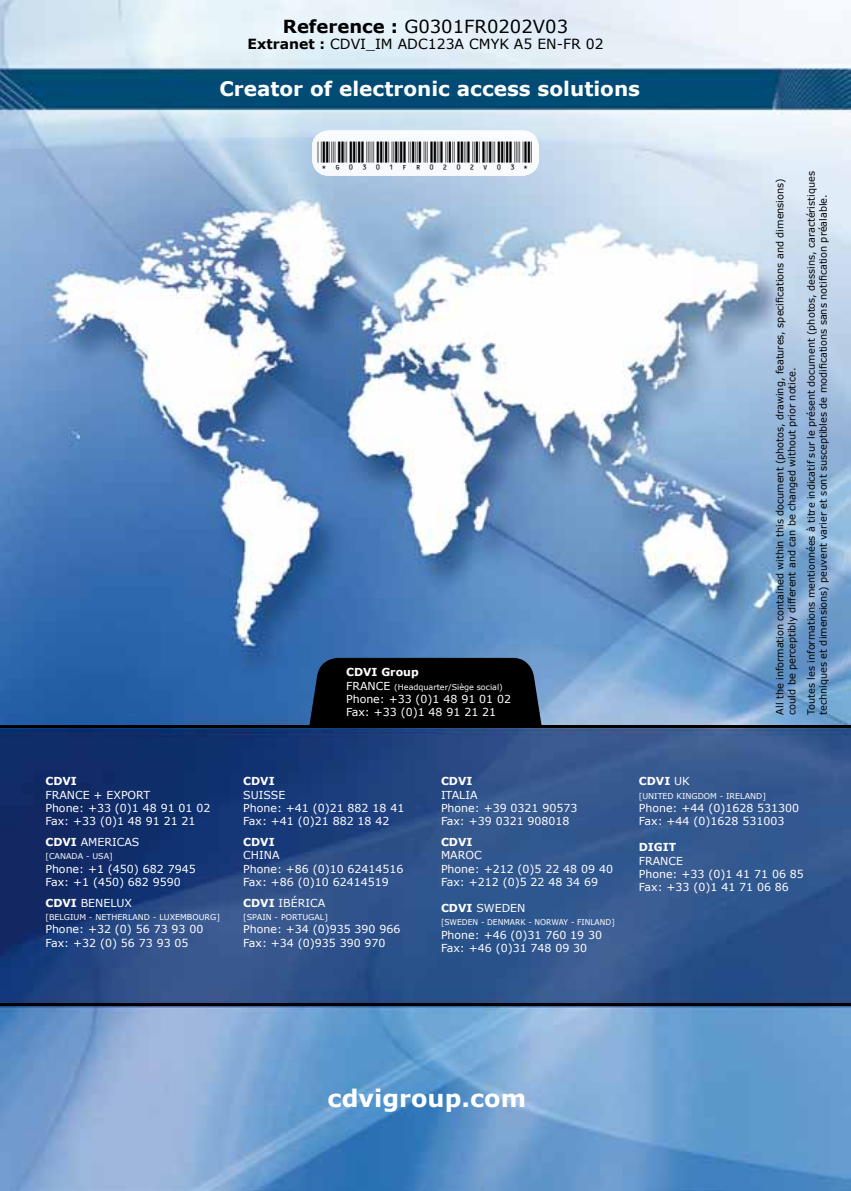
<style>
.page{position:relative;width:851px;height:1191px;background:#fff}
.page>*{position:absolute;margin:0;border:0;box-sizing:border-box;transform-origin:0 0}
.t1{font:28px "C39 Hr P24 Dm Tt";color:#000}
.t2{font:700 24px "Verdana";color:#fff}
.t3{font:700 20px "Verdana";color:#fff}
.t4{font:18px "Verdana";color:#000}
.t5{font:14px "Verdana";color:#000}
.t6{font:11px/13.2px "Verdana";color:#fff}
.t7{font:700 11px "Verdana";color:#fff}
.t8{font:10px/12px "Verdana";color:#000}
.t9{font:8px "Verdana";color:#fff}
.t10{font:8px "Verdana";color:#fff;scale:.95 1}
.s1{font-weight:700}
.s2{font-size:11px}
.s3{font-weight:400}
</style>
<div class="page">
<img style="left:0;top:0;width:850px;height:1191px">
<div style="left:309px;top:658px;width:232px;height:68px;background:#000"></div>
<hr style="left:0;top:726px;width:850px;height:2px;background:#000">
<hr style="left:0;top:1003px;width:850px;height:2px;background:#000">
<img style="left:312px;top:130px;width:227px;height:46px">
<h3 class="t4" style="left:283px;top:14px;width:287px"><span class="s1">Reference :</span> G0301FR0202V03</h3>
<p class="t5" style="left:247px;top:35px;width:357px"><span class="s1">Extranet :</span> CDVI_IM ADC123A CMYK A5 EN-FR 02</p>
<h3 class="t3" style="left:219px;top:76px;width:422px">Creator of electronic access solutions</h3>
<h1 class="t1" style="left:318px;top:142px;width:217px">*G0301FR0202V03*</h1>
<p class="t7" style="left:346px;top:665px;width:74px">CDVI Group</p>
<p class="t9" style="left:346px;top:681px;width:158px"><span class="s2">FRANCE</span> (Headquarter/Siège social)</p>
<p class="t6" style="left:346px;top:691px;width:166px">Phone: +33 (0)1 48 91 01 02<br>Fax: +33 (0)1 48 91 21 21</p>
<p class="t8" style="left:773px;top:714px;width:538px;rotate:-90deg">All the information contained within this document (photos, drawing, features, specifications and dimensions) could be perceptibly different and can be changed without prior notice.</p>
<p class="t8" style="left:804px;top:714px;width:545px;rotate:-90deg">Toutes les informations mentionnées à titre indicatif sur le présent document (photos, dessins, caractéristiques techniques et dimensions) peuvent varier et sont susceptibles de modifications sans notification préalable.</p>
<p class="t7" style="left:45px;top:774px;width:33px">CDVI</p>
<p class="t6" style="left:45px;top:787px;width:166px">FRANCE + EXPORT<br>Phone: +33 (0)1 48 91 01 02<br>Fax: +33 (0)1 48 91 21 21</p>
<p class="t6" style="left:45px;top:835px;width:96px"><span class="s1">CDVI</span> AMERICAS</p>
<p class="t9" style="left:45px;top:851px;width:69px">[CANADA - USA]</p>
<p class="t6" style="left:45px;top:861px;width:152px">Phone: +1 (450) 682 7945<br>Fax: +1 (450) 682 9590</p>
<p class="t6" style="left:45px;top:896px;width:88px"><span class="s1">CDVI</span> BENELUX</p>
<p class="t9" style="left:45px;top:912px;width:176px">[BELGIUM - NETHERLAND - LUXEMBOURG]</p>
<p class="t6" style="left:45px;top:922px;width:159px">Phone: +32 (0) 56 73 93 00<br>Fax: +32 (0) 56 73 93 05</p>
<p class="t7" style="left:243px;top:774px;width:33px">CDVI</p>
<p class="t6" style="left:243px;top:787px;width:163px">SUISSE<br>Phone: +41 (0)21 882 18 41<br>Fax: +41 (0)21 882 18 42</p>
<p class="t7" style="left:243px;top:835px;width:33px">CDVI</p>
<p class="t6" style="left:243px;top:848px;width:162px">CHINA<br>Phone: +86 (0)10 62414516<br>Fax: +86 (0)10 62414519</p>
<p class="t6" style="left:243px;top:896px;width:83px"><span class="s1">CDVI</span> IBÉRICA</p>
<p class="t9" style="left:243px;top:912px;width:86px">[SPAIN - PORTUGAL]</p>
<p class="t6" style="left:243px;top:922px;width:159px">Phone: +34 (0)935 390 966<br>Fax: +34 (0)935 390 970</p>
<p class="t7" style="left:441px;top:774px;width:33px">CDVI</p>
<p class="t6" style="left:441px;top:787px;width:138px">ITALIA<br>Phone: +39 0321 90573<br>Fax: +39 0321 908018</p>
<p class="t7" style="left:441px;top:835px;width:33px">CDVI</p>
<p class="t6" style="left:441px;top:848px;width:173px">MAROC<br>Phone: +212 (0)5 22 48 09 40<br>Fax: +212 (0)5 22 48 34 69</p>
<p class="t6" style="left:441px;top:901px;width:86px"><span class="s1">CDVI</span> SWEDEN</p>
<p class="t10" style="left:441px;top:917px;width:184px">[SWEDEN - DENMARK - NORWAY - FINLAND]</p>
<p class="t6" style="left:441px;top:927px;width:163px">Phone: +46 (0)31 760 19 30<br>Fax: +46 (0)31 748 09 30</p>
<p class="t7" style="left:638px;top:774px;width:53px">CDVI <span class="s3">UK</span></p>
<p class="t9" style="left:638px;top:790px;width:129px">[UNITED KINGDOM - IRELAND]</p>
<p class="t6" style="left:638px;top:801px;width:162px">Phone: +44 (0)1628 531300<br>Fax: +44 (0)1628 531003</p>
<p class="t7" style="left:638px;top:840px;width:39px">DIGIT</p>
<p class="t6" style="left:638px;top:853px;width:166px">FRANCE<br>Phone: +33 (0)1 41 71 06 85<br>Fax: +33 (0)1 41 71 06 86</p>
<h2 class="t2" style="left:327px;top:1082px;width:200px">cdvigroup.com</h2>
</div>
